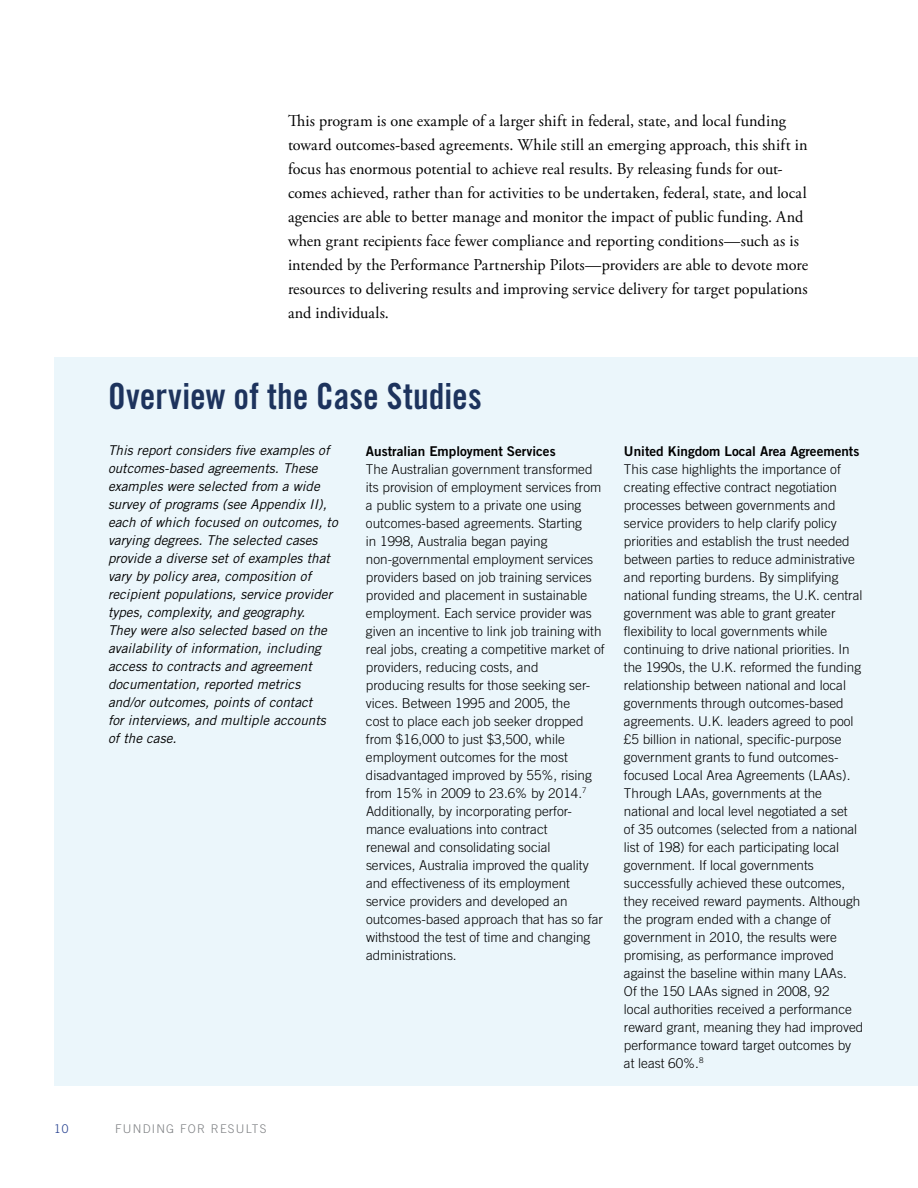
<style>
.page{position:relative;width:918px;height:1188px;background:#fff}
.page>*{position:absolute;margin:0;border:0;box-sizing:border-box;transform-origin:0 0}
.t1{font:36px "Trade Gothic LT Bold Cond Twenty";letter-spacing:.005em;color:#1d335d}
.t2{font:16.5px/24px "Adobe Garamond Pro";letter-spacing:.005em;color:#000}
.t3{font:300 13.5px/18px "Trade Gothic";color:#000}
.t4{font:italic 13.5px/18px "Trade Gothic";color:#000}
.t5{font:13.5px "Trade Gothic Bold Two";color:#000}
.t6{font:300 12px "Trade Gothic";letter-spacing:.1em;color:#808285}
.t7{font:300 12px "Trade Gothic";color:#25408f}
</style>
<div class="page">
<div style="left:54px;top:358px;width:864px;height:728px;background:#ebf6fb"></div>
<p class="t2" style="left:288px;top:109px;width:522px">This program is one example of a larger shift in federal, state, and local funding toward outcomes-based agreements. While still an emerging approach, this shift in focus has enormous potential to achieve real results. By releasing funds for out&shy;comes achieved, rather than for activities to be undertaken, federal, state, and local agencies are able to better manage and monitor the impact of public funding. And when grant recipients face fewer compliance and reporting conditions—such as is intended by the Performance Partnership Pilots—providers are able to devote more resources to delivering results and improving service delivery for target populations and individuals.</p>
<h1 class="t1" style="left:108px;top:375px;width:375px">Overview of the Case Studies</h1>
<p class="t4" style="left:108px;top:441px;width:231px">This report considers five examples of outcomes-based agreements. These examples were selected from a wide survey of programs (see Appendix II), each of which focused on outcomes, to varying degrees. The selected cases provide a diverse set of examples that vary by policy area, composition of recipient populations, service provider types, complexity, and geography.<br>They were also selected based on the availability of information, including access to contracts and agreement documentation, reported metrics and/or outcomes, points of contact<br>for interviews, and multiple accounts of the case.</p>
<p class="t5" style="left:366px;top:443px;width:191px">Australian Employment Services</p>
<p class="t3" style="left:366px;top:460px;width:240px">The Australian government transformed its provision of employment services from a public system to a private one using outcomes-based agreements. Starting<br>in 1998, Australia began paying non-governmental employment services providers based on job training services provided and placement in sustainable employment. Each service provider was given an incentive to link job training with real jobs, creating a competitive market of providers, reducing costs, and<br>producing results for those seeking ser&shy;vices. Between 1995 and 2005, the<br>cost to place each job seeker dropped from $16,000 to just $3,500, while employment outcomes for the most disadvantaged improved by 55%, rising from 15% in 2009 to 23.6% by 2014.<sup>7<br></sup>Additionally, by incorporating perfor&shy;mance evaluations into contract<br>renewal and consolidating social<br>services, Australia improved the quality and effectiveness of its employment service providers and developed an outcomes-based approach that has so far withstood the test of time and changing administrations.</p>
<p class="t5" style="left:624px;top:443px;width:237px">United Kingdom Local Area Agreements</p>
<p class="t3" style="left:624px;top:460px;width:241px">This case highlights the importance of creating effective contract negotiation processes between governments and service providers to help clarify policy priorities and establish the trust needed between parties to reduce administrative and reporting burdens. By simplifying national funding streams, the U.K. central government was able to grant greater flexibility to local governments while continuing to drive national priorities. In the 1990s, the U.K. reformed the funding relationship between national and local governments through outcomes-based agreements. U.K. leaders agreed to pool £5 billion in national, specific-purpose government grants to fund outcomes&shy;focused Local Area Agreements (LAAs).<br>Through LAAs, governments at the national and local level negotiated a set<br>of 35 outcomes (selected from a national list of 198) for each participating local government. If local governments successfully achieved these outcomes, they received reward payments. Although the program ended with a change of government in 2010, the results were promising, as performance improved against the baseline within many LAAs.<br>Of the 150 LAAs signed in 2008, 92<br>local authorities received a performance reward grant, meaning they had improved performance toward target outcomes by at least 60%.<sup>8</sup></p>
<p class="t7" style="left:54px;top:1122px;width:16px">10</p>
<p class="t6" style="left:115px;top:1122px;width:153px">FUNDING FOR RESULTS</p>
</div>
